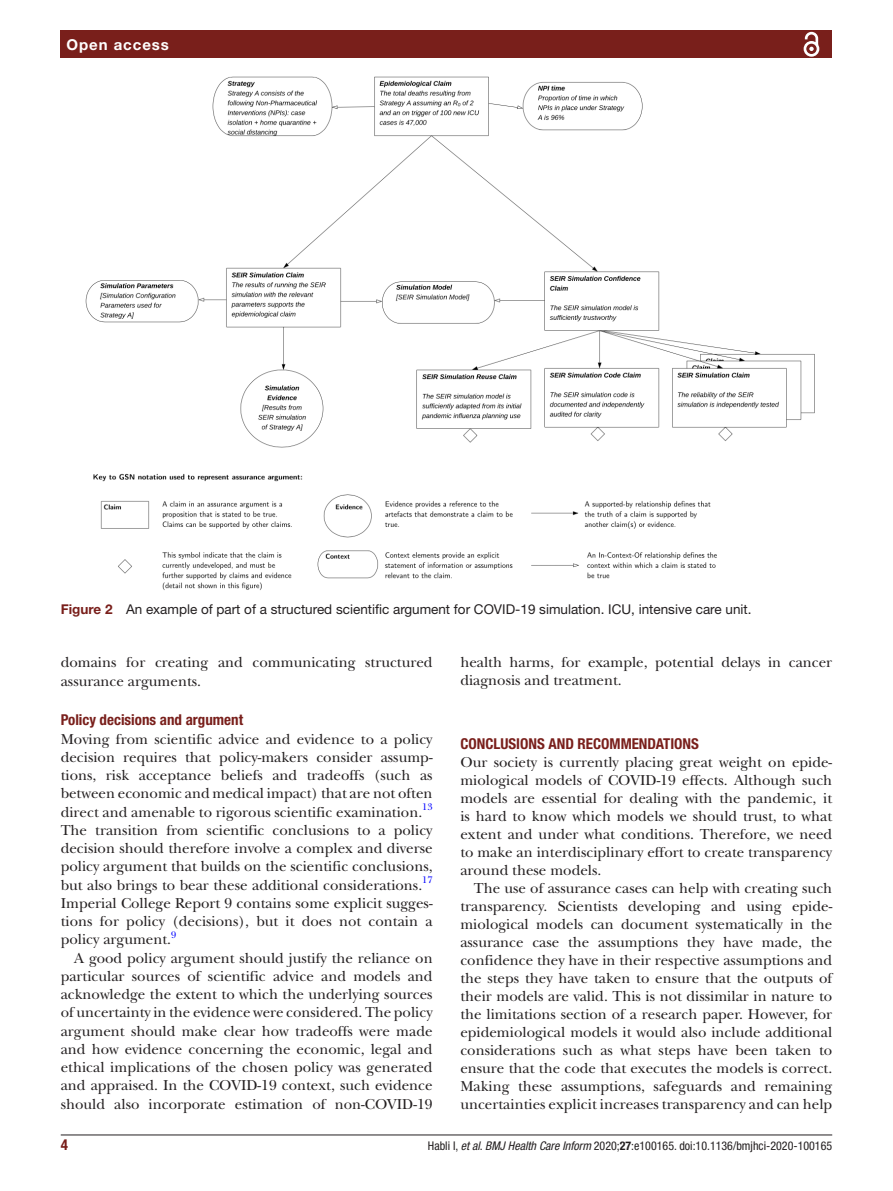
<style>
.page{position:relative;width:893px;height:1191px;background:#fff}
.page>*{position:absolute;margin:0;border:0;box-sizing:border-box;transform-origin:0 0}
.t1{font:15px/18.3px "New Baskerville";color:#231f20;text-align:justify}
.t2{font:700 condensed 15px "Helvetica Neue LT Std";color:#791f1b}
.t3{font:700 15px "Helvetica Neue LT Std";letter-spacing:.065em;color:#fff}
.t4{font:13.5px "Helvetica Neue LT Std";color:#231f20}
.t5{font:condensed 12px "Helvetica Neue LT Std";color:#231f20}
.t6{font:9.9px "New Baskerville";color:#00f}
.s1{font-weight:700;color:#791f1b}
.s2{font-style:italic}
.s3{font-weight:700}
</style>
<div class="page">
<hr style="left:61px;top:1134px;width:771px;height:1px;background:#231f20">
<div style="left:61px;top:31px;width:771px;height:27px;background:#791f1b"></div>
<svg style="left:803px;top:31px;width:17px;height:26px"></svg>
<img style="left:85px;top:76px;width:730px;height:514px">
<p class="t3" style="left:66px;top:35px;width:104px">Open access</p>
<p class="t4" style="left:61px;top:601px;width:692px"><span class="s1">Figure 2</span> An example of part of a structured scientific argument for COVID-19 simulation. ICU, intensive care unit.</p>
<p class="t1" style="left:61px;top:653px;width:373px">domains for creating and communicating structured assurance arguments.</p>
<p class="t2" style="left:61px;top:711px;width:184px">Policy decisions and argument</p>
<p class="t1" style="left:61px;top:729px;width:373px">Moving from scientific advice and evidence to a policy decision requires that policy-makers consider assump&shy;tions, risk acceptance beliefs and tradeoffs (such as between economic and medical impact) that are not often direct and amenable to rigorous scientific examination.<sup>13<br></sup>The transition from scientific conclusions to a policy decision should therefore involve a complex and diverse policy argument that builds on the scientific conclusions, but also brings to bear these additional considerations.</p>
<p class="t6" style="left:422px;top:874px;width:12px">17</p>
<p class="t1" style="left:61px;top:894px;width:373px">Imperial College Report 9 contains some explicit sugges&shy;tions for policy (decisions), but it does not contain a policy argument.<sup>9</sup></p>
<p class="t1" style="left:61px;top:948px;width:373px;text-indent:14px">A good policy argument should justify the reliance on particular sources of scientific advice and models and acknowledge the extent to which the underlying sources of uncertainty in the evidence were considered. The policy argument should make clear how tradeoffs were made and how evidence concerning the economic, legal and ethical implications of the chosen policy was generated and appraised. In the COVID-19 context, such evidence should also incorporate estimation of non-COVID-19</p>
<p class="t1" style="left:460px;top:653px;width:373px">health harms, for example, potential delays in cancer diagnosis and treatment.</p>
<p class="t2" style="left:460px;top:735px;width:240px">CONCLUSIONS AND RECOMMENDATIONS</p>
<p class="t1" style="left:460px;top:753px;width:373px">Our society is currently placing great weight on epide&shy;miological models of COVID-19 effects. Although such models are essential for dealing with the pandemic, it is hard to know which models we should trust, to what extent and under what conditions. Therefore, we need to make an interdisciplinary effort to create transparency around these models.</p>
<p class="t1" style="left:460px;top:879px;width:373px;text-indent:14px">The use of assurance cases can help with creating such transparency. Scientists developing and using epide&shy;miological models can document systematically in the assurance case the assumptions they have made, the confidence they have in their respective assumptions and the steps they have taken to ensure that the outputs of their models are valid. This is not dissimilar in nature to the limitations section of a research paper. However, for epidemiological models it would also include additional considerations such as what steps have been taken to ensure that the code that executes the models is correct.<br>Making these assumptions, safeguards and remaining uncertainties explicit increases transparency and can help</p>
<p class="t2" style="left:61px;top:1135px;width:9px">4</p>
<p class="t5" style="left:428px;top:1138px;width:406px">Habli I, <span class="s2">et al</span>. <span class="s2">BMJ Health Care Inform</span> 2020;<span class="s3">27</span>:e100165. doi:10.1136/bmjhci-2020-100165</p>
</div>
